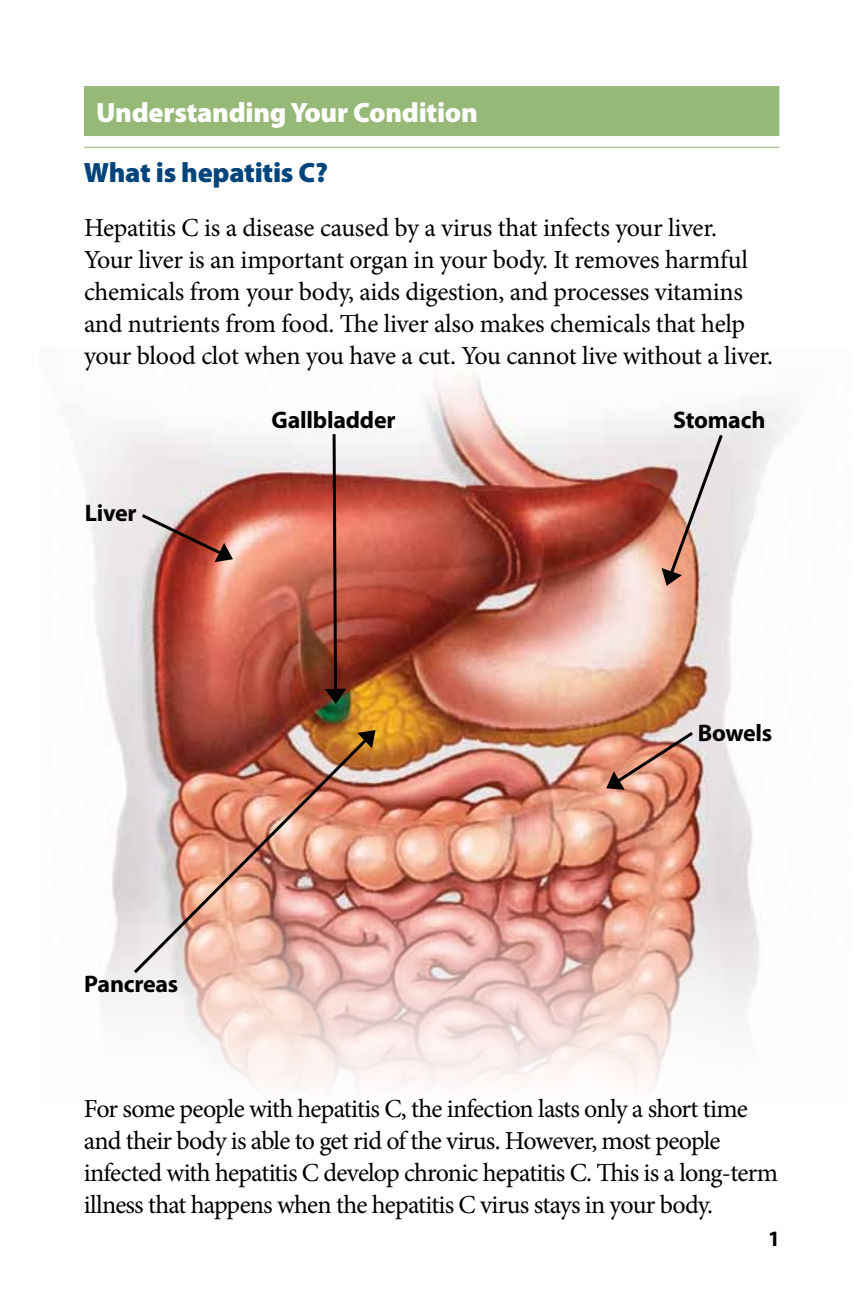
<style>
.page{position:relative;width:864px;height:1296px;background:#fff}
.page>*{position:absolute;margin:0;border:0;box-sizing:border-box;transform-origin:0 0}
.t1{font:900 28px "Myriad Pro";letter-spacing:-.01em;color:#fff}
.t2{font:900 28px "Myriad Pro";letter-spacing:-.01em;color:#00447c}
.t3{font:26px/32px "Minion Pro";letter-spacing:-.02em;color:#000}
.t4{font:700 24px "Myriad Pro";letter-spacing:-.01em;color:#000}
.t5{font:700 22px "Myriad Pro";color:#000}
</style>
<div class="page">
<img style="left:79px;top:372px;width:716px;height:531px">
<svg style="left:101px;top:903px;width:659px;height:185px"></svg>
<div style="left:84px;top:86px;width:695px;height:50px;background:#97b977"></div>
<hr style="left:84px;top:147px;width:695px;height:1px;background:#b5cd9e">
<img style="left:131px;top:736px;width:239px;height:240px">
<img style="left:139px;top:512px;width:94px;height:50px">
<svg style="left:325px;top:431px;width:21px;height:273px;background:#a05d4f"></svg>
<svg style="left:357px;top:730px;width:19px;height:18px"></svg>
<svg style="left:662px;top:432px;width:63px;height:154px;background:#d4bbb5"></svg>
<img style="left:606px;top:729px;width:90px;height:61px">
<p class="t1" style="left:96px;top:94px;width:383px">Understanding Your Condition</p>
<p class="t2" style="left:84px;top:154px;width:246px">What is hepatitis C?</p>
<p class="t3" style="left:84px;top:212px;width:691px">Hepatitis C is a disease caused by a virus that infects your liver.<br>Your liver is an important organ in your body. It removes harmful chemicals from your body, aids digestion, and processes vitamins and nutrients from food. The liver also makes chemicals that help your blood clot when you have a cut. You cannot live without a liver.</p>
<p class="t4" style="left:85px;top:497px;width:54px">Liver</p>
<p class="t4" style="left:84px;top:969px;width:96px">Pancreas</p>
<p class="t4" style="left:272px;top:404px;width:126px">Gallbladder</p>
<p class="t4" style="left:673px;top:404px;width:94px">Stomach</p>
<p class="t4" style="left:698px;top:717px;width:76px">Bowels</p>
<p class="t3" style="left:84px;top:1093px;width:696px">For some people with hepatitis C, the infection lasts only a short time and their body is able to get rid of the virus. However, most people infected with hepatitis C develop chronic hepatitis C. This is a long-term illness that happens when the hepatitis C virus stays in your body.</p>
<p class="t5" style="left:768px;top:1224px;width:13px">1</p>
</div>
